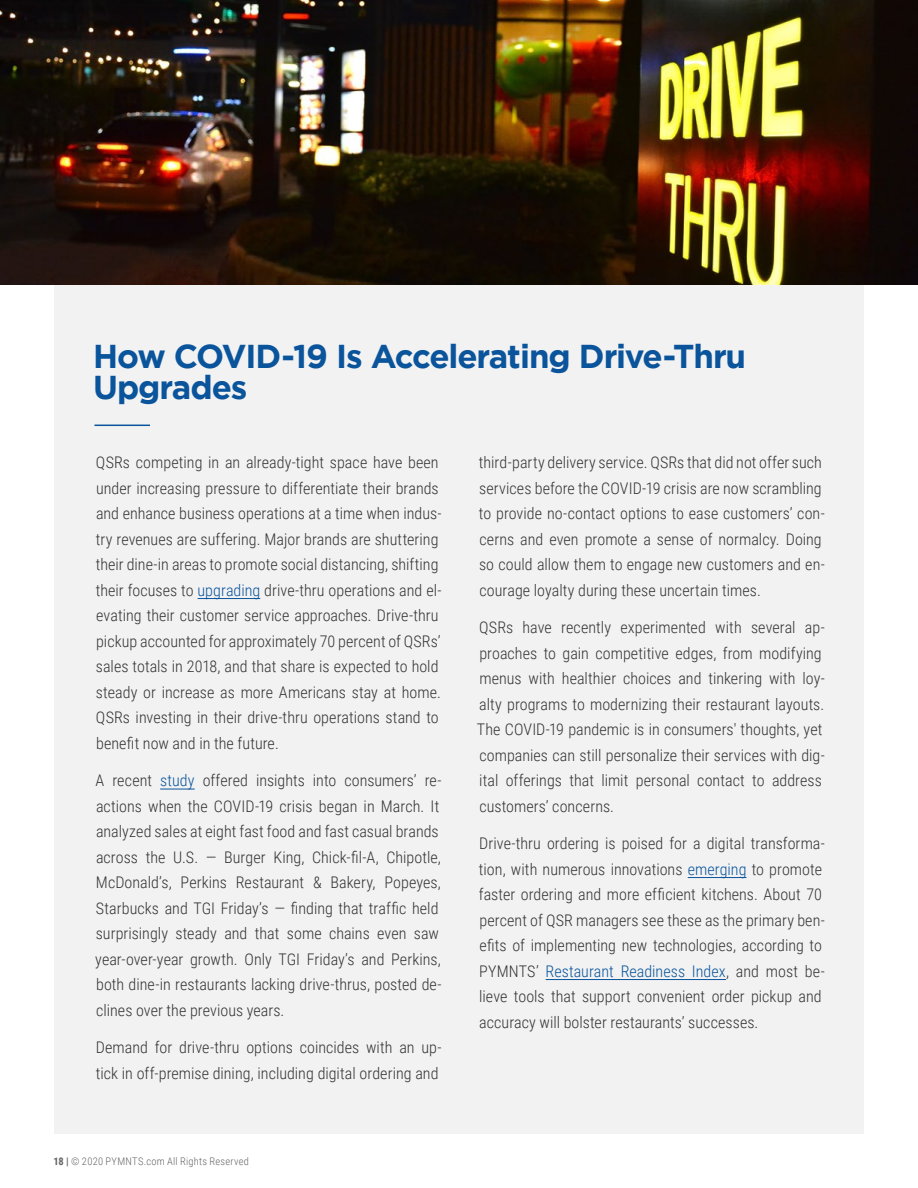
<style>
.page{position:relative;width:918px;height:1188px;background:#fff}
.page>*{position:absolute;margin:0;border:0;box-sizing:border-box;transform-origin:0 0}
.t1{font:700 33px/31.5px "Gotham";letter-spacing:-.035em;color:#0a549c}
.t2{font:300 16.05px/25.5px "Roboto Condensed";color:#333}
.t3{font:300 10.5px "Roboto Condensed";letter-spacing:.025em;color:#666}
.s1{color:#0a549c}
.s2{font-weight:700}
</style>
<div class="page">
<div style="left:54px;top:54px;width:810px;height:1080px;background:#f2f2f2"></div>
<hr style="left:198px;top:598px;width:62px;height:1px;background:#0a549c">
<hr style="left:160px;top:789px;width:35px;height:1px;background:#0a549c">
<hr style="left:688px;top:877px;width:58px;height:1px;background:#0a549c">
<hr style="left:546px;top:979px;width:180px;height:1px;background:#0a549c">
<hr style="left:94px;top:425px;width:56px;height:1px;background:#0a549c">
<img style="left:0;top:0;width:918px;height:285px">
<h1 class="t1" style="left:93px;top:339px;width:655px">How COVID-19 Is Accelerating Drive-Thru<br>Upgrades</h1>
<p class="t2" style="left:96px;top:449px;width:347px">QSRs competing in an already-tight space have been under increasing pressure to differentiate their brands and enhance business operations at a time when indus&shy;try revenues are suffering. Major brands are shuttering their dine-in areas to promote social distancing, shifting their focuses to <span class="s1">upgrading</span> drive-thru operations and el&shy;evating their customer service approaches. Drive-thru pickup accounted for approximately 70 percent of QSRs’ sales totals in 2018, and that share is expected to hold steady or increase as more Americans stay at home.<br>QSRs investing in their drive-thru operations stand to benefit now and in the future.</p>
<p class="t2" style="left:95px;top:767px;width:348px">A recent <span class="s1">study</span> offered insights into consumers’ re&shy;actions when the COVID-19 crisis began in March. It analyzed sales at eight fast food and fast casual brands across the U.S. — Burger King, Chick-fil-A, Chipotle, McDonald’s, Perkins Restaurant &amp; Bakery, Popeyes, Starbucks and TGI Friday’s — finding that traffic held surprisingly steady and that some chains even saw year-over-year growth. Only TGI Friday’s and Perkins, both dine-in restaurants lacking drive-thrus, posted de&shy;clines over the previous years.</p>
<p class="t2" style="left:96px;top:1034px;width:347px">Demand for drive-thru options coincides with an up&shy;tick in off-premise dining, including digital ordering and</p>
<p class="t3" style="left:53px;top:1154px;width:197px"><span class="s2">18 |</span> © 2020 PYMNTS.com All Rights Reserved</p>
<p class="t2" style="left:479px;top:449px;width:347px">third-party delivery service. QSRs that did not offer such services before the COVID-19 crisis are now scrambling to provide no-contact options to ease customers’ con&shy;cerns and even promote a sense of normalcy. Doing so could allow them to engage new customers and en&shy;courage loyalty during these uncertain times.</p>
<p class="t2" style="left:477px;top:614px;width:350px">QSRs have recently experimented with several ap&shy;proaches to gain competitive edges, from modifying menus with healthier choices and tinkering with loy&shy;alty programs to modernizing their restaurant layouts.<br>The COVID-19 pandemic is in consumers' thoughts, yet companies can still personalize their services with dig&shy;ital offerings that limit personal contact to address customers’ concerns.</p>
<p class="t2" style="left:479px;top:830px;width:348px">Drive-thru ordering is poised for a digital transforma&shy;tion, with numerous innovations <span class="s1">emerging</span> to promote faster ordering and more efficient kitchens. About 70 percent of QSR managers see these as the primary ben&shy;efits of implementing new technologies, according to PYMNTS’ <span class="s1">Restaurant Readiness Index</span>, and most be&shy;lieve tools that support convenient order pickup and accuracy will bolster restaurants’ successes.</p>
</div>
